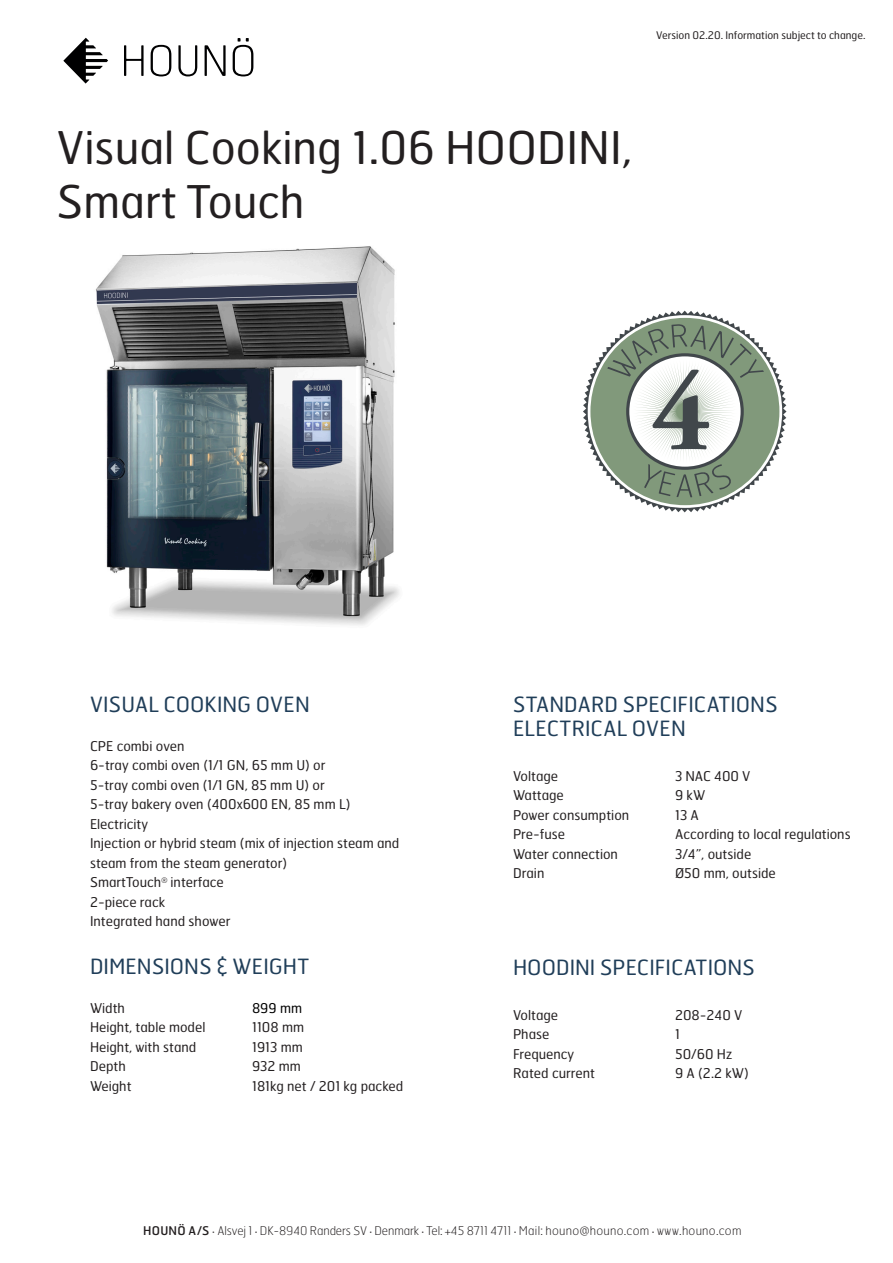
<style>
.page{position:relative;width:893px;height:1263px;background:#fff}
.page>*{position:absolute;margin:0;border:0;box-sizing:border-box;transform-origin:0 0}
.t1{font:45px/54px "Hermes FB";color:#231f20}
.t2{font:21px/24px "Hermes FB";color:#203e59}
.Normal{font:13.5px/19.5px "Hermes FB";color:#231f20}
.Normal-2{font:13.5px "Hermes FB";color:#000}
.t3{font:100 12px "Hermes FB";letter-spacing:-.01em;color:#231f20}
.t4{font:10.5px "Hermes FB";color:#231f20}
.s1{font-weight:400}
.s2{font-family:"Minion Pro";font-weight:400}
</style>
<div class="page">
<img style="left:96px;top:246px;width:304px;height:379px">
<svg style="left:124px;top:45px;width:20px;height:31px"></svg>
<svg style="left:151px;top:45px;width:20px;height:31px"></svg>
<svg style="left:178px;top:45px;width:19px;height:31px"></svg>
<svg style="left:205px;top:45px;width:21px;height:31px"></svg>
<svg style="left:233px;top:38px;width:20px;height:38px"></svg>
<svg style="left:63px;top:38px;width:45px;height:46px"></svg>
<svg style="left:583px;top:311px;width:203px;height:201px"></svg>
<p class="t4" style="left:656px;top:29px;width:211px">Version 02.20. Information subject to change.</p>
<p class="t1" style="left:57px;top:119px;width:577px">Visual Cooking 1.06 HOODINI,<br>Smart Touch</p>
<p class="t2" style="left:90px;top:691px;width:221px">VISUAL COOKING OVEN</p>
<p class="Normal" style="left:90px;top:735px;width:96px">CPE combi oven</p>
<p class="Normal" style="left:90px;top:755px;width:237px">6-tray combi oven (1/1 GN, 65 mm U) or</p>
<p class="Normal" style="left:90px;top:774px;width:236px">5-tray combi oven (1/1 GN, 85 mm U) or</p>
<p class="Normal" style="left:90px;top:794px;width:262px">5-tray bakery oven (400x600 EN, 85 mm L)</p>
<p class="Normal" style="left:90px;top:813px;width:60px">Electricity</p>
<p class="Normal" style="left:90px;top:833px;width:311px">Injection or hybrid steam (mix of injection steam and steam from the steam generator)</p>
<p class="Normal" style="left:90px;top:872px;width:135px">SmartTouch<sup>®</sup> interface</p>
<p class="Normal" style="left:90px;top:891px;width:77px">2-piece rack</p>
<p class="Normal" style="left:90px;top:911px;width:142px">Integrated hand shower</p>
<p class="t2" style="left:90px;top:953px;width:220px">DIMENSIONS &amp; WEIGHT</p>
<p class="Normal" style="left:90px;top:997px;width:36px">Width</p>
<p class="Normal-2" style="left:252px;top:999px;width:52px">899 mm</p>
<p class="Normal" style="left:90px;top:1017px;width:117px">Height, table model</p>
<p class="Normal" style="left:252px;top:1017px;width:54px">1108 mm</p>
<p class="Normal" style="left:90px;top:1036px;width:108px">Height, with stand</p>
<p class="Normal" style="left:252px;top:1036px;width:52px">1913 mm</p>
<p class="Normal" style="left:90px;top:1056px;width:37px">Depth</p>
<p class="Normal" style="left:252px;top:1056px;width:50px">932 mm</p>
<p class="Normal" style="left:90px;top:1075px;width:43px">Weight</p>
<p class="Normal" style="left:252px;top:1075px;width:153px">181kg net / 201 kg packed</p>
<p class="t2" style="left:513px;top:691px;width:266px">STANDARD SPECIFICATIONS<br>ELECTRICAL OVEN</p>
<p class="Normal" style="left:513px;top:765px;width:47px">Voltage</p>
<p class="Normal" style="left:675px;top:765px;width:77px">3 NAC 400 V</p>
<p class="Normal" style="left:513px;top:785px;width:52px">Wattage</p>
<p class="Normal" style="left:675px;top:785px;width:32px">9 kW</p>
<p class="Normal" style="left:513px;top:804px;width:118px">Power consumption</p>
<p class="Normal" style="left:675px;top:804px;width:25px">13 A</p>
<p class="Normal" style="left:513px;top:824px;width:54px">Pre-fuse</p>
<p class="Normal" style="left:675px;top:824px;width:177px">According to local regulations</p>
<p class="Normal" style="left:513px;top:843px;width:106px">Water connection</p>
<p class="Normal" style="left:675px;top:843px;width:78px">3/4”, outside</p>
<p class="Normal" style="left:513px;top:863px;width:33px">Drain</p>
<p class="Normal" style="left:675px;top:863px;width:102px">Ø50 mm, outside</p>
<p class="t2" style="left:513px;top:954px;width:243px">HOODINI SPECIFICATIONS</p>
<p class="Normal" style="left:513px;top:1005px;width:47px">Voltage</p>
<p class="Normal" style="left:675px;top:1005px;width:69px">208-240 V</p>
<p class="Normal" style="left:513px;top:1024px;width:38px">Phase</p>
<p class="Normal" style="left:675px;top:1024px;width:6px">1</p>
<p class="Normal" style="left:513px;top:1044px;width:63px">Frequency</p>
<p class="Normal" style="left:675px;top:1044px;width:59px">50/60 Hz</p>
<p class="Normal" style="left:513px;top:1063px;width:83px">Rated current</p>
<p class="Normal" style="left:675px;top:1063px;width:75px">9 A (2.2 kW)</p>
<p class="t3" style="left:143px;top:1223px;width:600px"><span class="s1">HOUNÖ A/S</span> <span class="s2">·</span> Alsvej 1 <span class="s2">·</span> DK-8940 Randers SV <span class="s2">·</span> Denmark <span class="s2">·</span> Tel: +45 8711 4711 <span class="s2">·</span> Mail: houno@houno.com <span class="s2">·</span> www.houno.com</p>
</div>
